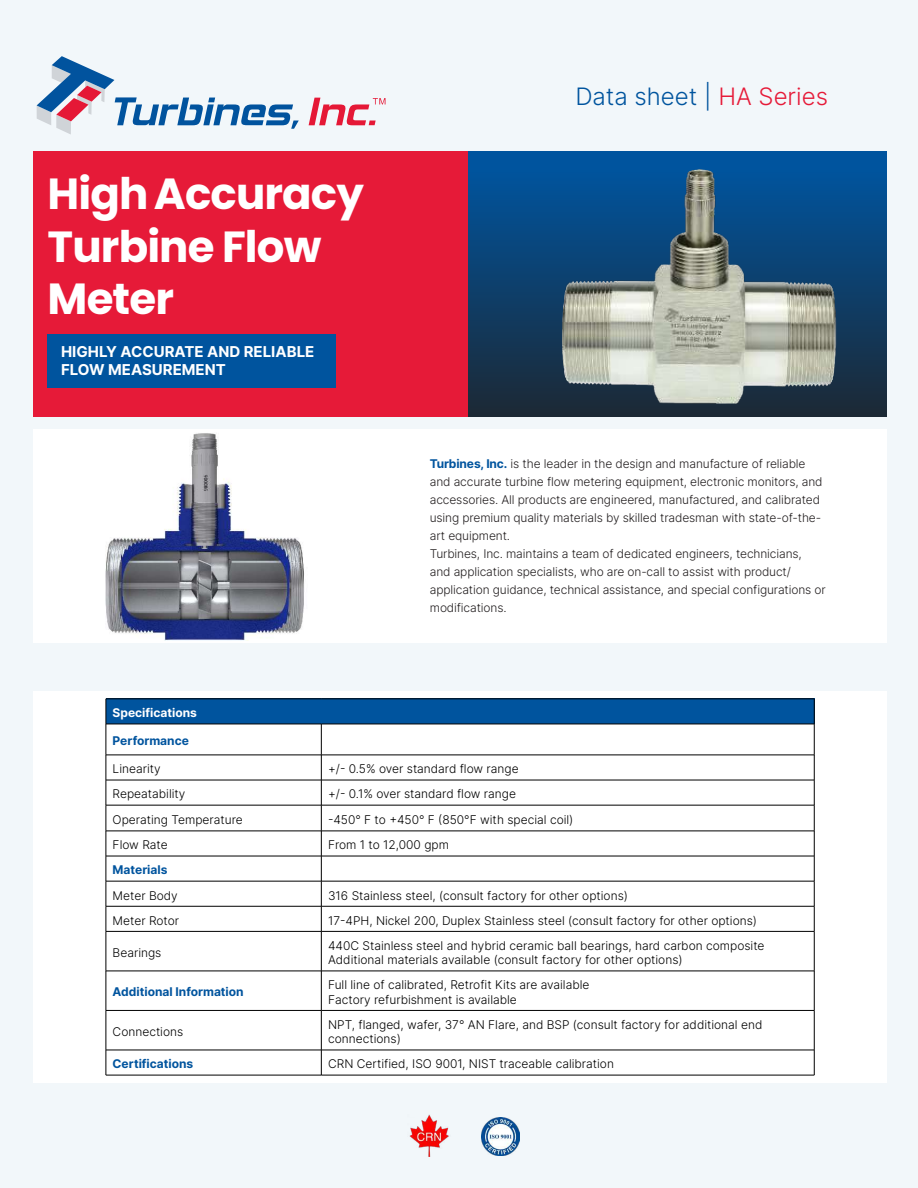
<style>
.page{position:relative;width:918px;height:1188px;background:#f2f7fa}
.page>*{position:absolute;margin:0;border:0;box-sizing:border-box;transform-origin:0 0}
.t1{font:700 43.5px/52.2px "Poppins";letter-spacing:-.02em;color:#fff}
.t2{font:300 24px "Inter";color:#00549e}
.t3{font:700 15px/18px "Inter";color:#fff}
.t4{font:300 12px/14.4px "Inter";color:#000}
.t5{font:300 12px/18px "Inter";letter-spacing:-.01em;color:#231f20}
.t6{font:700 12px "Inter";color:#00549e}
.t7{font:700 12px "Inter";color:#fff}
.s1{color:#e61a38}
.s2{font-weight:700;color:#00549e}
</style>
<div class="page">
<div style="left:33px;top:151px;width:436px;height:266px;background:#e61a38"></div>
<div style="left:468px;top:151px;width:419px;height:266px;background:linear-gradient(to bottom,#0057a4,#1c2935)"></div>
<img style="left:524px;top:160px;width:334px;height:248px">
<div style="left:48px;top:334px;width:288px;height:53px;background:#00549e"></div>
<div style="left:33px;top:430px;width:854px;height:213px;background:#fff"></div>
<div style="left:33px;top:691px;width:854px;height:391px;background:#fff"></div>
<div style="left:106px;top:699px;width:708px;height:25px;background:#00549e"></div>
<svg style="left:107px;top:725px;width:707px;height:55px"></svg>
<svg style="left:107px;top:781px;width:707px;height:294px"></svg>
<hr style="left:106px;top:699px;width:215px;height:1px;background:#000">
<svg style="left:106px;top:699px;width:1px;height:25px"></svg>
<hr style="left:321px;top:699px;width:493px;height:1px;background:#000">
<svg style="left:814px;top:699px;width:1px;height:25px"></svg>
<hr style="left:106px;top:724px;width:215px;height:1px;background:#000">
<hr style="left:106px;top:724px;width:1px;height:31px;background:#000">
<hr style="left:321px;top:724px;width:493px;height:1px;background:#000">
<hr style="left:321px;top:724px;width:1px;height:31px;background:#000">
<hr style="left:814px;top:724px;width:1px;height:31px;background:#000">
<hr style="left:106px;top:755px;width:215px;height:1px;background:#000">
<hr style="left:321px;top:755px;width:493px;height:1px;background:#000">
<hr style="left:106px;top:780px;width:215px;height:1px;background:#000">
<hr style="left:321px;top:780px;width:493px;height:1px;background:#000">
<hr style="left:106px;top:1011px;width:1px;height:39px;background:#000">
<hr style="left:321px;top:1011px;width:1px;height:39px;background:#000">
<hr style="left:814px;top:1011px;width:1px;height:39px;background:#000">
<svg style="left:106px;top:1051px;width:1px;height:24px"></svg>
<svg style="left:321px;top:1051px;width:1px;height:24px"></svg>
<svg style="left:814px;top:1050px;width:1px;height:25px"></svg>
<hr style="left:106px;top:805px;width:215px;height:1px;background:#000">
<hr style="left:106px;top:1010px;width:215px;height:1px;background:#000">
<hr style="left:321px;top:805px;width:493px;height:1px;background:#000">
<hr style="left:321px;top:1010px;width:493px;height:1px;background:#000">
<hr style="left:106px;top:831px;width:215px;height:1px;background:#000">
<hr style="left:106px;top:856px;width:215px;height:1px;background:#000">
<hr style="left:106px;top:1050px;width:215px;height:1px;background:#000">
<hr style="left:321px;top:831px;width:493px;height:1px;background:#000">
<hr style="left:321px;top:856px;width:493px;height:1px;background:#000">
<hr style="left:321px;top:1050px;width:493px;height:1px;background:#000">
<hr style="left:106px;top:881px;width:215px;height:1px;background:#000">
<svg style="left:106px;top:755px;width:1px;height:176px"></svg>
<hr style="left:106px;top:906px;width:215px;height:1px;background:#000">
<hr style="left:321px;top:881px;width:493px;height:1px;background:#000">
<svg style="left:321px;top:755px;width:1px;height:176px"></svg>
<svg style="left:814px;top:755px;width:1px;height:176px"></svg>
<hr style="left:321px;top:906px;width:493px;height:1px;background:#000">
<hr style="left:106px;top:931px;width:215px;height:1px;background:#000">
<hr style="left:106px;top:931px;width:1px;height:40px;background:#000">
<hr style="left:321px;top:931px;width:493px;height:1px;background:#000">
<hr style="left:321px;top:931px;width:1px;height:40px;background:#000">
<hr style="left:814px;top:931px;width:1px;height:40px;background:#000">
<hr style="left:106px;top:971px;width:215px;height:1px;background:#000">
<hr style="left:106px;top:971px;width:1px;height:39px;background:#000">
<hr style="left:106px;top:1075px;width:215px;height:1px;background:#000">
<hr style="left:321px;top:971px;width:493px;height:1px;background:#000">
<hr style="left:321px;top:971px;width:1px;height:39px;background:#000">
<hr style="left:814px;top:971px;width:1px;height:39px;background:#000">
<hr style="left:321px;top:1075px;width:493px;height:1px;background:#000">
<svg style="left:37px;top:56px;width:262px;height:79px"></svg>
<svg style="left:309px;top:98px;width:77px;height:27px"></svg>
<img style="left:409px;top:1114px;width:40px;height:42px">
<img style="left:482px;top:1118px;width:38px;height:38px">
<img style="left:105px;top:433px;width:199px;height:208px">
<h1 class="t1" style="left:48px;top:172px;width:318px">High Accuracy<br>Turbine Flow<br>Meter</h1>
<p class="t3" style="left:61px;top:344px;width:255px">HIGHLY ACCURATE AND RELIABLE<br>FLOW MEASUREMENT</p>
<h2 class="t2" style="left:575px;top:82px;width:254px">Data sheet | <span class="s1">HA Series</span></h2>
<p class="t5" style="left:430px;top:455px;width:397px"><span class="s2">Turbines, Inc.</span> is the leader in the design and manufacture of reliable and accurate turbine flow metering equipment, electronic monitors, and accessories. All products are engineered, manufactured, and calibrated using premium quality materials by skilled tradesman with state-of-the&shy;art equipment.<br>Turbines, Inc. maintains a team of dedicated engineers, technicians,<br>and application specialists, who are on-call to assist with product/ application guidance, technical assistance, and special configurations or modifications.</p>
<p class="t7" style="left:113px;top:708px;width:86px">Specifications</p>
<p class="t6" style="left:113px;top:736px;width:78px">Performance</p>
<p class="t4" style="left:113px;top:762px;width:50px">Linearity</p>
<p class="t4" style="left:328px;top:762px;width:192px">+/- 0.5% over standard flow range</p>
<p class="t4" style="left:113px;top:787px;width:74px">Repeatability</p>
<p class="t4" style="left:328px;top:787px;width:189px">+/- 0.1% over standard flow range</p>
<p class="t4" style="left:113px;top:812px;width:132px">Operating Temperature</p>
<p class="t4" style="left:328px;top:812px;width:247px">-450° F to +450° F (850°F with special coil)</p>
<p class="t4" style="left:113px;top:838px;width:57px">Flow Rate</p>
<p class="t4" style="left:328px;top:838px;width:122px">From 1 to 12,000 gpm</p>
<p class="t6" style="left:113px;top:865px;width:56px">Materials</p>
<p class="t4" style="left:113px;top:888px;width:67px">Meter Body</p>
<p class="t4" style="left:328px;top:888px;width:301px">316 Stainless steel, (consult factory for other options)</p>
<p class="t4" style="left:113px;top:913px;width:68px">Meter Rotor</p>
<p class="t4" style="left:328px;top:913px;width:431px">17-4PH, Nickel 200, Duplex Stainless steel (consult factory for other options)</p>
<p class="t4" style="left:113px;top:945px;width:50px">Bearings</p>
<p class="t4" style="left:328px;top:938px;width:438px">440C Stainless steel and hybrid ceramic ball bearings, hard carbon composite<br>Additional materials available (consult factory for other options)</p>
<p class="t6" style="left:113px;top:987px;width:133px">Additional Information</p>
<p class="t4" style="left:328px;top:978px;width:263px">Full line of calibrated, Retrofit Kits are available<br>Factory refurbishment is available</p>
<p class="t4" style="left:113px;top:1024px;width:72px">Connections</p>
<p class="t4" style="left:328px;top:1017px;width:436px">NPT, flanged, wafer, 37° AN Flare, and BSP (consult factory for additional end connections)</p>
<p class="t6" style="left:113px;top:1059px;width:82px">Certifications</p>
<p class="t4" style="left:328px;top:1057px;width:287px">CRN Certified, ISO 9001, NIST traceable calibration</p>
</div>
